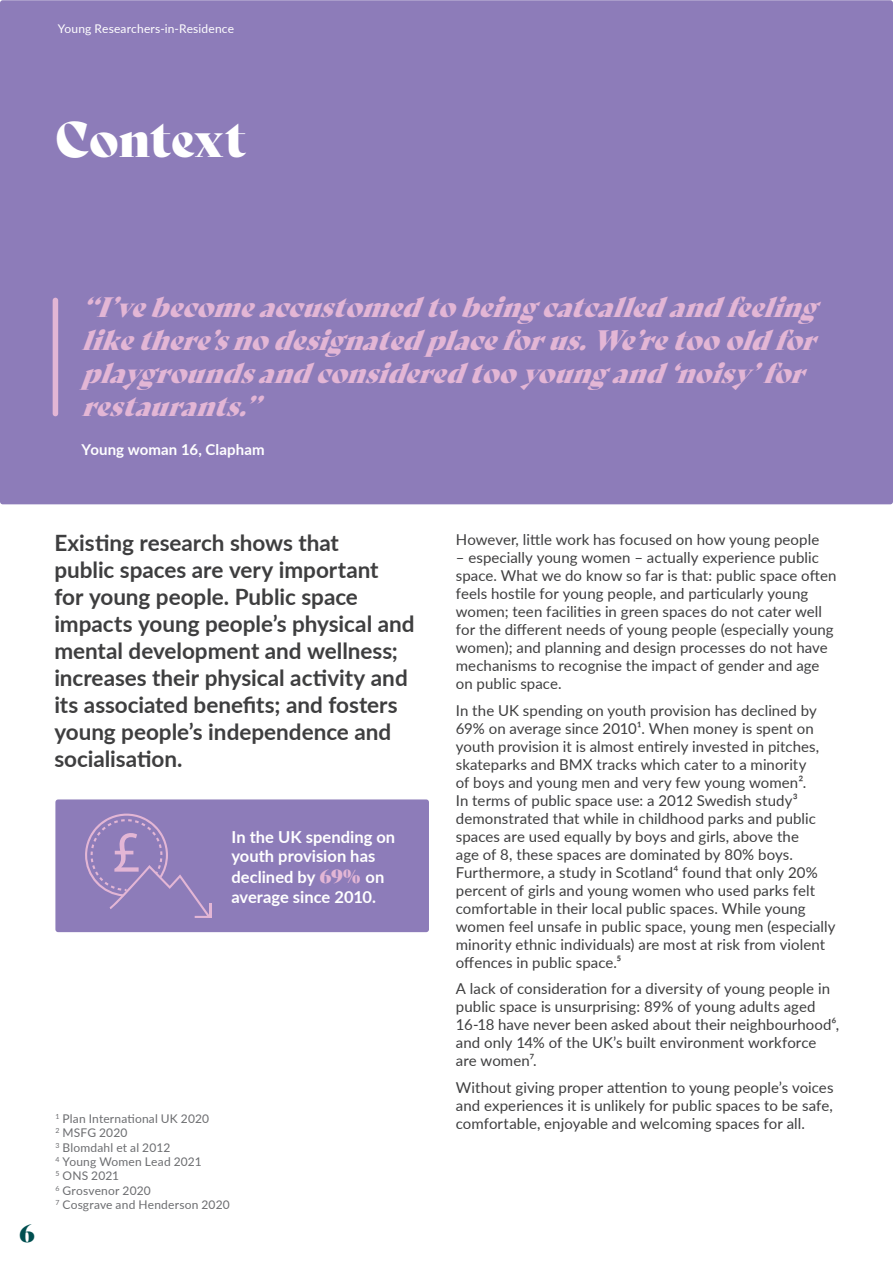
<style>
.page{position:relative;width:893px;height:1263px;background:#fff}
.page>*{position:absolute;margin:0;border:0;box-sizing:border-box;transform-origin:0 0}
.t1{font:48.3px "Bely Display";letter-spacing:-.005em;color:#fff}
.t2{font:italic 27.3px/32.8px "Bely Display";color:#e3b6d5}
.t3{font:24px "Bely Display";color:#004f50}
.t4{font:700 22.5px/27px "Lato";color:#3e3e3f}
.t5{font:700 16.5px/20.2px "Lato";letter-spacing:.005em;color:#fff}
.t6{font:15px/18px "Lato";letter-spacing:.005em;color:#3e3e3f}
.t7{font:700 15px "Lato";letter-spacing:.01em;color:#fff}
.t8{font:12px "Lato";letter-spacing:.015em;color:#6c6d70}
.t9{font:12px "Lato";letter-spacing:.015em;color:#fff}
.s1{font-family:"Bely Display";font-weight:400;font-size:18.3px;color:#e3b6d5}
</style>
<div class="page">
<div style="left:0;top:0;width:893px;height:504px;background:#8d7cb9;border-radius:3px"></div>
<div style="left:53px;top:298px;width:5px;height:118px;background:#e3b6d5;border-radius:3px"></div>
<div style="left:55px;top:799px;width:374px;height:133px;background:#8d7cb9;border-radius:3px"></div>
<svg style="left:85px;top:813px;width:126px;height:105px"></svg>
<p class="t9" style="left:58px;top:20px;width:178px">Young Researchers-in-Residence</p>
<p class="t1" style="left:55px;top:100px;width:192px">Context</p>
<p class="t2" style="left:82px;top:289px;width:750px">“I’vebecomeaccustomedtobeingcatcalledandfeeling likethere’snodesignatedplaceforus.We’retoooldfor playgroundsandconsideredtooyoungand‘noisy’for restaurants.”</p>
<p class="t7" style="left:82px;top:439px;width:184px">Young woman 16, Clapham</p>
<p class="t3" style="left:19px;top:1214px;width:17px">6</p>
<p class="t4" style="left:54px;top:528px;width:362px">Existing research shows that<br>public spaces are very important<br>for young people. Public space impacts young people’s physical and mental development and wellness; increases their physical activity and its associated benefits; and fosters young people’s independence and socialisation.</p>
<p class="t6" style="left:456px;top:530px;width:365px">However, little work has focused on how young people</p>
<p class="t6" style="left:456px;top:548px;width:382px">– especially young women – actually experience public space. What we do know so far is that: public space often feels hostile for young people, and particularly young women; teen facilities in green spaces do not cater well for the different needs of young people (especially young women); and planning and design processes do not have mechanisms to recognise the impact of gender and age on public space.</p>
<p class="t6" style="left:456px;top:700px;width:381px">In the UK spending on youth provision has declined by 69% on average since 2010¹. When money is spent on youth provision it is almost entirely invested in pitches, skateparks and BMX tracks which cater to a minority<br>of boys and young men and very few young women².<br>In terms of public space use: a 2012 Swedish study³ demonstrated that while in childhood parks and public spaces are used equally by boys and girls, above the<br>age of 8, these spaces are dominated by 80% boys.<br>Furthermore, a study in Scotland⁴ found that only 20% percent of girls and young women who used parks felt comfortable in their local public spaces. While young women feel unsafe in public space, young men (especially minority ethnic individuals) are most at risk from violent offences in public space.⁵</p>
<p class="t6" style="left:456px;top:979px;width:385px">A lack of consideration for a diversity of young people in public space is unsurprising: 89% of young adults aged 16-18 have never been asked about their neighbourhood⁶, and only 14% of the UK’s built environment workforce are women⁷.</p>
<p class="t6" style="left:456px;top:1077px;width:379px;text-align:justify">Without giving proper attention to young people’s voices and experiences it is unlikely for public spaces to be safe, comfortable, enjoyable and welcoming spaces for all.</p>
<p class="t5" style="left:231px;top:826px;width:165px">In the UK spending on youth provision has declined by <span class="s1">69%</span> on average since 2010.</p>
<p class="t8" style="left:55px;top:1110px;width:155px"><sup>1</sup> Plan International UK 2020</p>
<p class="t8" style="left:55px;top:1124px;width:74px"><sup>2</sup> MSFG 2020</p>
<p class="t8" style="left:55px;top:1138px;width:116px"><sup>3</sup> Blomdahl et al 2012</p>
<p class="t8" style="left:55px;top:1153px;width:148px"><sup>4</sup> Young Women Lead 2021</p>
<p class="t8" style="left:55px;top:1167px;width:65px"><sup>5</sup> ONS 2021</p>
<p class="t8" style="left:55px;top:1182px;width:97px"><sup>6</sup> Grosvenor 2020</p>
<p class="t8" style="left:55px;top:1196px;width:176px"><sup>7</sup> Cosgrave and Henderson 2020</p>
</div>
